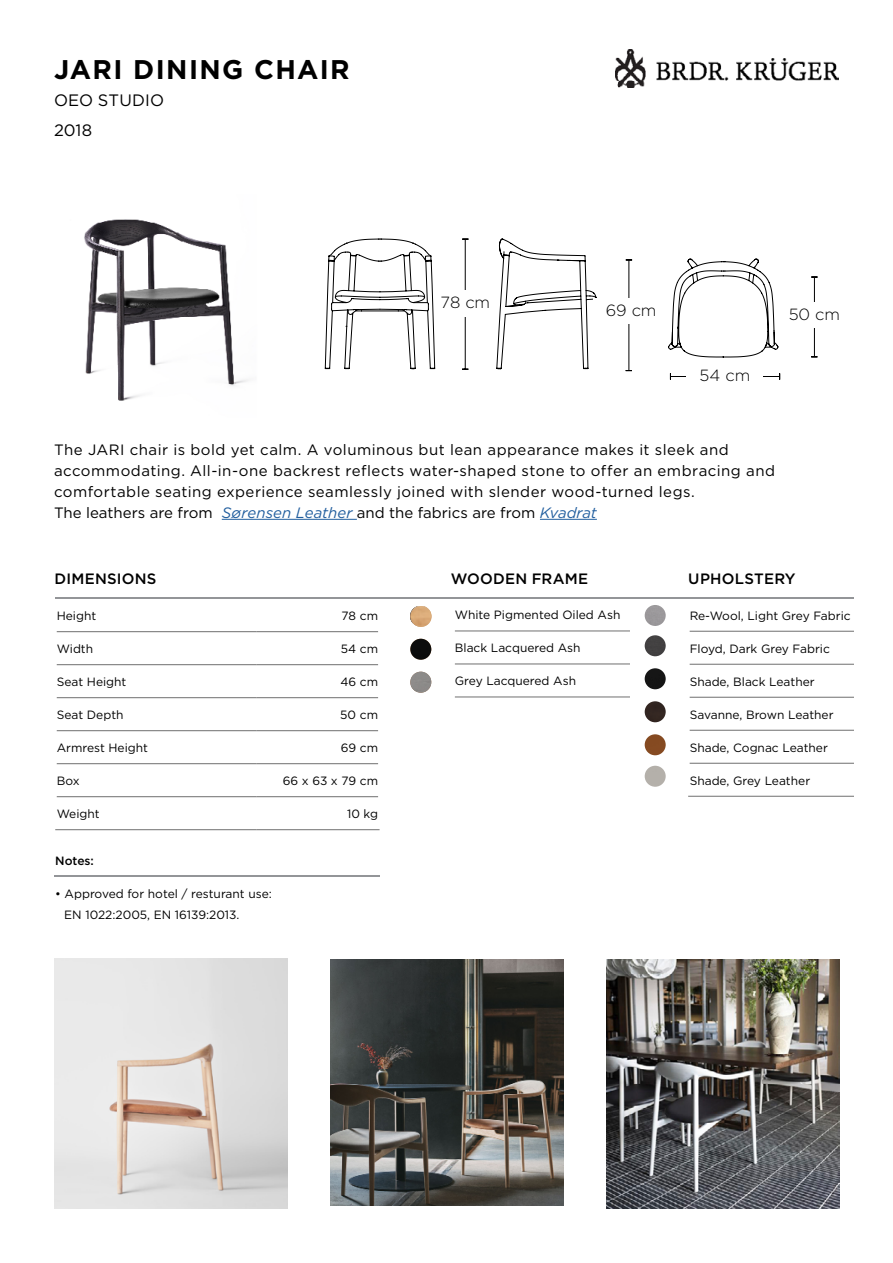
<style>
.page{position:relative;width:893px;height:1263px;background:#fff}
.page>*{position:absolute;margin:0;border:0;box-sizing:border-box;transform-origin:0 0}
.t1{font:700 27px "Gotham";letter-spacing:.05em;color:#000}
.t2{font:16.5px/30px "Gotham";letter-spacing:.005em;color:#000}
.t3{font:300 16.2px "Gotham";color:#000}
.t4{font:15px/21px "Gotham";letter-spacing:.03em;color:#000}
.t5{font:500 15px "Gotham";letter-spacing:.015em;color:#000}
.t6{font:12px/21px "Gotham";color:#000}
.t7{font:500 12px "Gotham";color:#000}
.s1{font-style:italic;color:#215e9e}
</style>
<div class="page">
<img style="left:410px;top:606px;width:21px;height:21px;border-radius:10px">
<img style="left:410px;top:639px;width:21px;height:21px;border-radius:10px">
<img style="left:411px;top:606px;width:21px;height:21px;border-radius:10px">
<img style="left:410px;top:672px;width:21px;height:21px;border-radius:10px">
<hr style="left:455px;top:630px;width:328px;height:1px;background:#7f7f7f">
<hr style="left:455px;top:663px;width:328px;height:1px;background:#7f7f7f">
<hr style="left:455px;top:696px;width:328px;height:1px;background:#7f7f7f">
<hr style="left:57px;top:631px;width:200px;height:1px;background:#7f7f7f">
<hr style="left:257px;top:631px;width:121px;height:1px;background:#7f7f7f">
<hr style="left:57px;top:664px;width:200px;height:1px;background:#7f7f7f">
<hr style="left:257px;top:664px;width:121px;height:1px;background:#7f7f7f">
<hr style="left:57px;top:697px;width:200px;height:1px;background:#7f7f7f">
<hr style="left:257px;top:697px;width:121px;height:1px;background:#7f7f7f">
<hr style="left:57px;top:730px;width:200px;height:1px;background:#7f7f7f">
<hr style="left:257px;top:730px;width:121px;height:1px;background:#7f7f7f">
<hr style="left:57px;top:763px;width:200px;height:1px;background:#7f7f7f">
<hr style="left:257px;top:763px;width:121px;height:1px;background:#7f7f7f">
<hr style="left:57px;top:796px;width:200px;height:1px;background:#7f7f7f">
<hr style="left:257px;top:796px;width:121px;height:1px;background:#7f7f7f">
<hr style="left:55px;top:829px;width:202px;height:1px;background:#7f7f7f">
<hr style="left:257px;top:829px;width:123px;height:1px;background:#7f7f7f">
<hr style="left:222px;top:519px;width:135px;height:1px;background:#215e9e">
<hr style="left:540px;top:519px;width:57px;height:1px;background:#215e9e">
<img style="left:615px;top:50px;width:224px;height:37px">
<img style="left:606px;top:959px;width:233px;height:249px">
<img style="left:54px;top:959px;width:233px;height:249px">
<img style="left:330px;top:959px;width:233px;height:247px">
<div style="left:630px;top:598px;width:224px;height:204px;background:#fff"></div>
<img style="left:84px;top:219px;width:165px;height:182px">
<hr style="left:814px;top:277px;width:1px;height:80px;background:#000">
<div style="left:776px;top:302px;width:76px;height:26px;background:#fff"></div>
<hr style="left:670px;top:376px;width:109px;height:1px;background:#000">
<div style="left:687px;top:363px;width:76px;height:26px;background:#fff"></div>
<svg style="left:325px;top:238px;width:264px;height:132px"></svg>
<svg style="left:328px;top:242px;width:451px;height:126px"></svg>
<hr style="left:629px;top:260px;width:1px;height:111px;background:#000">
<div style="left:593px;top:298px;width:76px;height:26px;background:#fff"></div>
<img style="left:645px;top:635px;width:21px;height:21px;border-radius:10px">
<img style="left:645px;top:605px;width:21px;height:21px;border-radius:10px">
<img style="left:645px;top:668px;width:21px;height:21px;border-radius:10px">
<img style="left:645px;top:701px;width:21px;height:21px;border-radius:10px">
<img style="left:645px;top:734px;width:21px;height:21px;border-radius:10px">
<img style="left:645px;top:766px;width:21px;height:21px;border-radius:10px">
<hr style="left:690px;top:631px;width:203px;height:1px;background:#7f7f7f">
<hr style="left:690px;top:664px;width:203px;height:1px;background:#7f7f7f">
<hr style="left:690px;top:697px;width:203px;height:1px;background:#7f7f7f">
<hr style="left:690px;top:730px;width:203px;height:1px;background:#7f7f7f">
<hr style="left:690px;top:763px;width:203px;height:1px;background:#7f7f7f">
<hr style="left:688px;top:796px;width:205px;height:1px;background:#7f7f7f">
<hr style="left:55px;top:598px;width:799px;height:1px;background:#939598">
<div style="left:854px;top:539px;width:39px;height:350px;background:#fff"></div>
<hr style="left:55px;top:875px;width:305px;height:1px;background:#000">
<hr style="left:54px;top:876px;width:325px;height:1px;background:#939598">
<h1 class="t1" style="left:54px;top:52px;width:297px">JARI DINING CHAIR</h1>
<h2 class="t2" style="left:54px;top:85px;width:112px">OEO STUDIO<br>2018</h2>
<h3 class="t3" style="left:440px;top:292px;width:51px">78 cm</h3>
<h3 class="t3" style="left:606px;top:300px;width:52px">69 cm</h3>
<h3 class="t3" style="left:700px;top:365px;width:52px">54 cm</h3>
<h3 class="t3" style="left:789px;top:304px;width:53px">50 cm</h3>
<p class="t4" style="left:54px;top:439px;width:722px">The JARI chair is bold yet calm. A voluminous but lean appearance makes it sleek and accommodating. All-in-one backrest reflects water-shaped stone to offer an embracing and comfortable seating experience seamlessly joined with slender wood-turned legs.<br>The leathers are from <span class="s1">Sørensen Leather</span> and the fabrics are from <span class="s1">Kvadrat</span></p>
<p class="t5" style="left:54px;top:568px;width:103px">DIMENSIONS</p>
<p class="t5" style="left:451px;top:568px;width:139px">WOODEN FRAME</p>
<p class="t7" style="left:455px;top:574px;width:39px">Fabric</p>
<p class="t6" style="left:455px;top:604px;width:167px">White Pigmented Oiled Ash</p>
<p class="t6" style="left:455px;top:637px;width:127px">Black Lacquered Ash</p>
<p class="t6" style="left:455px;top:670px;width:123px">Grey Lacquered Ash</p>
<p class="t7" style="left:57px;top:575px;width:71px">Dimensions</p>
<p class="t6" style="left:57px;top:605px;width:41px">Height</p>
<p class="t6" style="left:342px;top:605px;width:38px">78 cm</p>
<p class="t6" style="left:57px;top:638px;width:38px">Width</p>
<p class="t6" style="left:341px;top:638px;width:39px">54 cm</p>
<p class="t6" style="left:57px;top:671px;width:71px">Seat Height</p>
<p class="t6" style="left:340px;top:671px;width:39px">46 cm</p>
<p class="t6" style="left:57px;top:704px;width:68px">Seat Depth</p>
<p class="t6" style="left:340px;top:704px;width:39px">50 cm</p>
<p class="t6" style="left:57px;top:737px;width:93px">Armrest Height</p>
<p class="t6" style="left:341px;top:737px;width:39px">69 cm</p>
<p class="t6" style="left:57px;top:770px;width:24px">Box</p>
<p class="t6" style="left:283px;top:770px;width:97px">66 x 63 x 79 cm</p>
<p class="t6" style="left:57px;top:803px;width:44px">Weight</p>
<p class="t6" style="left:347px;top:803px;width:32px">10 kg</p>
<p class="t7" style="left:55px;top:853px;width:40px">Notes:</p>
<p class="t6" style="left:64px;top:883px;width:209px;text-indent:-9px">• Approved for hotel / resturant use:<br>EN 1022:2005, EN 16139:2013.</p>
<p class="t5" style="left:688px;top:569px;width:109px">UPHOLSTERY</p>
<p class="t7" style="left:690px;top:574px;width:67px">Upholstery</p>
<p class="t6" style="left:690px;top:604px;width:163px">Re-Wool, Light Grey Fabric</p>
<p class="t6" style="left:690px;top:637px;width:142px">Floyd, Dark Grey Fabric</p>
<p class="t6" style="left:690px;top:670px;width:127px">Shade, Black Leather</p>
<p class="t6" style="left:690px;top:703px;width:145px">Savanne, Brown Leather</p>
<p class="t6" style="left:690px;top:736px;width:140px">Shade, Cognac Leather</p>
<p class="t6" style="left:690px;top:769px;width:122px">Shade, Grey Leather</p>
</div>
